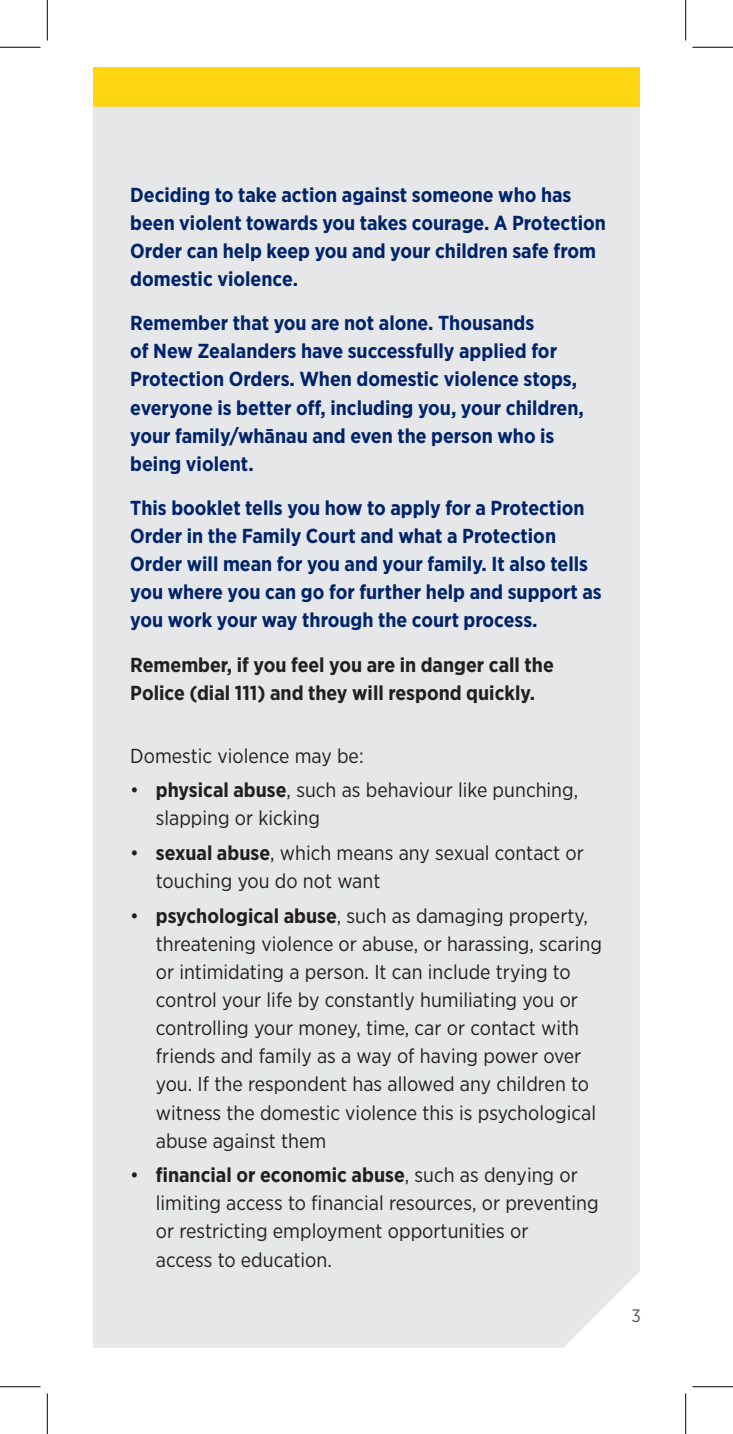
<style>
.page{position:relative;width:733px;height:1434px;background:#fff}
.page>*{position:absolute;margin:0;border:0;box-sizing:border-box;transform-origin:0 0}
._4_1__Bullet_intro{font:20.25px/28.1px "Gotham Narrow";color:#231f20}
._3__Body{font:700 20.25px/28.1px "Gotham Narrow";color:#002369}
._3__Body-2{font:700 20.25px/28.1px "Gotham Narrow";color:#231f20}
._3__Body-3{font:18px "Gotham Narrow";color:#57585a}
.s1{font-weight:700}
</style>
<div class="page">
<div style="left:93px;top:68px;width:546px;height:39px;background:#fed511"></div>
<div style="left:93px;top:107px;width:546px;height:1241px;background:#e6e7e9"></div>
<hr style="left:0;top:47px;width:40px;height:1px;background:#000">
<hr style="left:692px;top:47px;width:40px;height:1px;background:#000">
<hr style="left:0;top:1386px;width:40px;height:1px;background:#000">
<hr style="left:692px;top:1386px;width:40px;height:1px;background:#000">
<hr style="left:47px;top:0;width:1px;height:41px;background:#000">
<hr style="left:47px;top:1393px;width:1px;height:41px;background:#000">
<hr style="left:685px;top:0;width:1px;height:41px;background:#000">
<hr style="left:685px;top:1393px;width:1px;height:41px;background:#000">
<p class="_3__Body" style="left:130px;top:180px;width:477px">Deciding to take action against someone who has been violent towards you takes courage. A Protection Order can help keep you and your children safe from domestic violence.</p>
<p class="_3__Body" style="left:130px;top:309px;width:455px">Remember that you are not alone. Thousands<br>of New Zealanders have successfully applied for Protection Orders. When domestic violence stops, everyone is better off, including you, your children, your family/whānau and even the person who is being violent.</p>
<p class="_3__Body" style="left:130px;top:494px;width:473px">This booklet tells you how to apply for a Protection Order in the Family Court and what a Protection Order will mean for you and your family. It also tells you where you can go for further help and support as you work your way through the court process.</p>
<p class="_3__Body-2" style="left:130px;top:650px;width:425px">Remember, if you feel you are in danger call the<br>Police (dial 111) and they will respond quickly.</p>
<p class="_4_1__Bullet_intro" style="left:130px;top:741px;width:235px">Domestic violence may be:</p>
<p class="_4_1__Bullet_intro" style="left:156px;top:776px;width:423px;text-indent:-26px">• <span class="s1">physical abuse</span>, such as behaviour like punching, slapping or kicking</p>
<p class="_4_1__Bullet_intro" style="left:156px;top:838px;width:429px;text-indent:-26px">• <span class="s1">sexual abuse</span>, which means any sexual contact or touching you do not want</p>
<p class="_4_1__Bullet_intro" style="left:156px;top:901px;width:447px;text-indent:-26px">• <span class="s1">psychological abuse</span>, such as damaging property, threatening violence or abuse, or harassing, scaring or intimidating a person. It can include trying to control your life by constantly humiliating you or controlling your money, time, car or contact with friends and family as a way of having power over you. If the respondent has allowed any children to witness the domestic violence this is psychological abuse against them</p>
<p class="_4_1__Bullet_intro" style="left:156px;top:1160px;width:444px;text-indent:-26px">• <span class="s1">financial or economic abuse</span>, such as denying or limiting access to financial resources, or preventing or restricting employment opportunities or<br>access to education.</p>
<p class="_3__Body-3" style="left:631px;top:1305px;width:11px">3</p>
</div>
